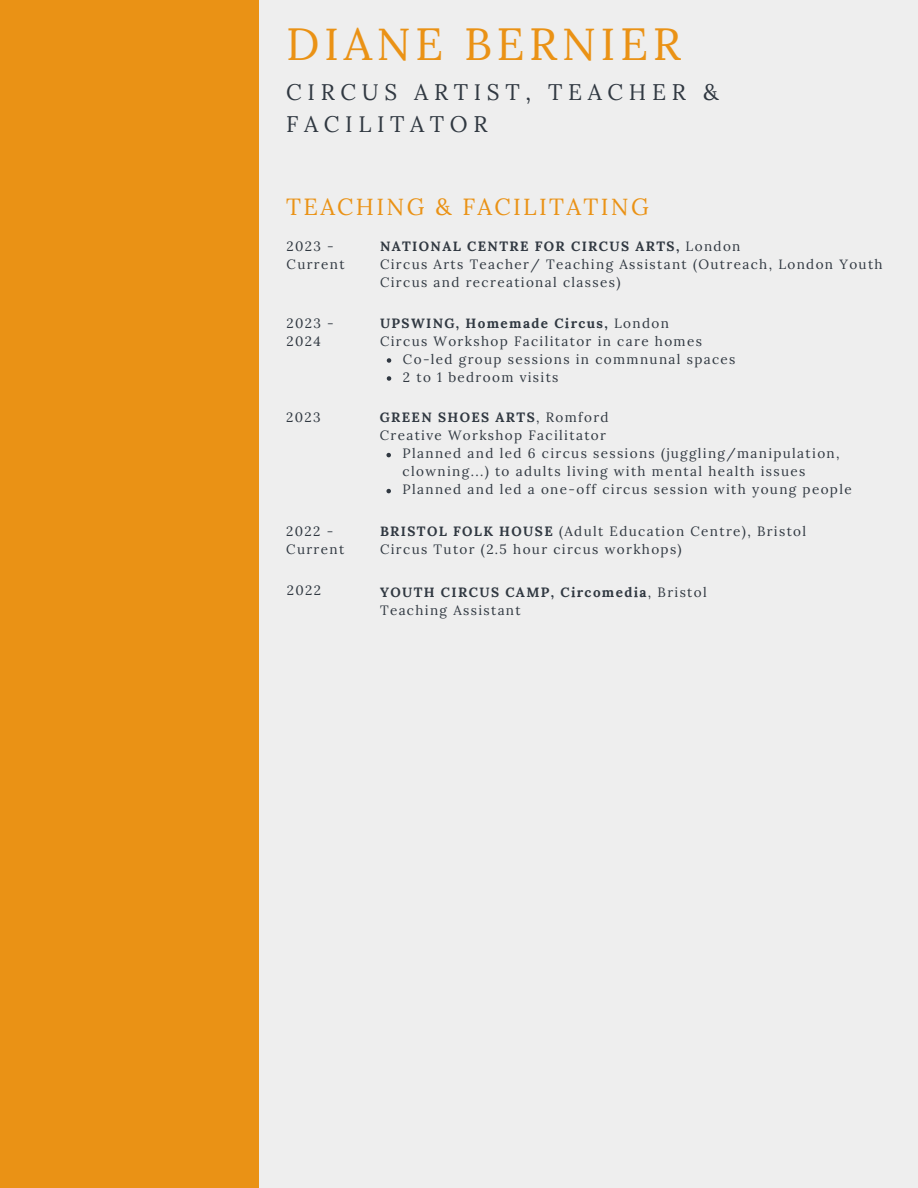
<style>
.page{position:relative;width:918px;height:1188px;background:#eee}
.page>*{position:absolute;margin:0;border:0;box-sizing:border-box;transform-origin:0 0}
.t1{font:45px "Lora";letter-spacing:.1em;color:#ea9215}
.t2{font:23.4px "Lora";letter-spacing:.1em;color:#ea9215}
.t3{font:22.5px/31.5px "Lora";letter-spacing:.25em;color:#303841}
.t4{font:13.5px/18px "Lora";letter-spacing:.1em;color:#303841}
.t5{font:700 13.5px "Lora";letter-spacing:.1em;color:#303841}
.s1{font-weight:400}
.s2{font-weight:700}
</style>
<div class="page">
<div style="left:0;top:0;width:258px;height:1188px;background:#ea9215"></div>
<svg style="left:387px;top:358px;width:4px;height:5px"></svg>
<svg style="left:387px;top:376px;width:4px;height:5px"></svg>
<svg style="left:386px;top:453px;width:5px;height:4px"></svg>
<svg style="left:386px;top:489px;width:5px;height:4px"></svg>
<p class="t1" style="left:286px;top:15px;width:396px">DIANE BERNIER</p>
<h1 class="t3" style="left:286px;top:76px;width:434px">CIRCUS ARTIST, TEACHER &amp;<br>FACILITATOR</h1>
<h2 class="t2" style="left:286px;top:191px;width:364px">TEACHING &amp; FACILITATING</h2>
<p class="t4" style="left:287px;top:237px;width:60px">2023 -<br>Current</p>
<p class="t5" style="left:380px;top:238px;width:362px">NATIONAL CENTRE FOR CIRCUS ARTS, <span class="s1">London</span></p>
<p class="t4" style="left:380px;top:255px;width:504px">Circus Arts Teacher/ Teaching Assistant (Outreach, London Youth<br>Circus and recreational classes)</p>
<p class="t4" style="left:287px;top:314px;width:49px">2023 -</p>
<p class="t4" style="left:287px;top:332px;width:36px">2024</p>
<p class="t5" style="left:380px;top:314px;width:290px">UPSWING, Homemade Circus, <span class="s1">London</span></p>
<p class="t4" style="left:380px;top:332px;width:323px">Circus Workshop Facilitator in care homes</p>
<p class="t4" style="left:403px;top:350px;width:334px">Co-led group sessions in commnunal spaces</p>
<p class="t4" style="left:403px;top:368px;width:157px">2 to 1 bedroom visits</p>
<p class="t4" style="left:286px;top:409px;width:36px">2023</p>
<p class="t5" style="left:380px;top:409px;width:230px">GREEN SHOES ARTS<span class="s1">, Romford</span></p>
<p class="t4" style="left:380px;top:427px;width:228px">Creative Workshop Facilitator</p>
<p class="t4" style="left:403px;top:445px;width:438px">Planned and led 6 circus sessions (juggling/manipulation, clowning...) to adults living with mental health issues</p>
<p class="t4" style="left:403px;top:481px;width:451px">Planned and led a one-off circus session with young people</p>
<h2 class="t4" style="left:286px;top:522px;width:60px">2022 -<br>Current</h2>
<p class="t4" style="left:287px;top:581px;width:36px">2022</p>
<p class="t4" style="left:380px;top:522px;width:428px"><span class="s2">BRISTOL FOLK HOUSE</span> (Adult Education Centre), Bristol</p>
<p class="t4" style="left:380px;top:540px;width:303px">Circus Tutor (2.5 hour circus workhops)</p>
<p class="t5" style="left:380px;top:583px;width:328px">YOUTH CIRCUS CAMP, Circomedia<span class="s1">, Bristol</span></p>
<p class="t4" style="left:380px;top:602px;width:142px">Teaching Assistant</p>
</div>
